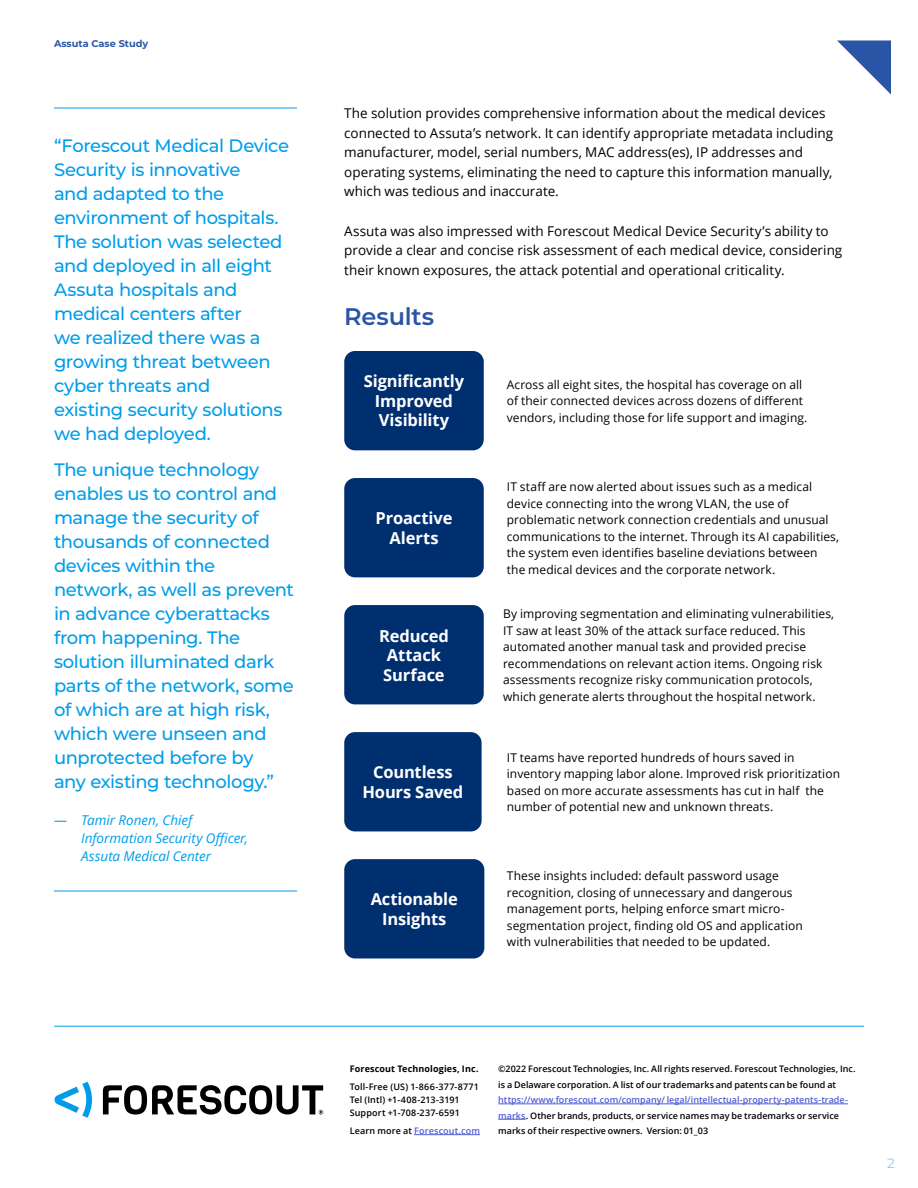
<style>
.page{position:relative;width:918px;height:1188px;background:#fff}
.page>*{position:absolute;margin:0;border:0;box-sizing:border-box;transform-origin:0 0}
.H1_Bold{font:600 24px "Montserrat";letter-spacing:-.005em;color:#2a55a6}
.t1{font:500 18px/24px "Montserrat";letter-spacing:-.02em;color:#009dea}
.Body{font:700 16.5px/19.5px "Open Sans";letter-spacing:-.01em;color:#fff;text-align:center}
.Body-2{font:13.5px/19.5px "Open Sans";color:#000}
.Quote_Attribution{font:italic 13.5px/18px "Open Sans";color:#009dea}
.t2{font:13.5px "Montserrat";color:#80cef5}
.Body_Sub{font:12px/16.5px "Open Sans";letter-spacing:.005em;color:#000}
.t3{font:700 9.75px "Montserrat";color:#2a55a6}
.t4{font:600 9px/15.5px "Open Sans";color:#000}
.t5{font:700 9px "Open Sans";letter-spacing:.015em;color:#000}
.t6{font:600 9px "Open Sans";letter-spacing:.015em;color:#4f5cd6}
.s1{color:#000}
.s2{color:#4f5cd6}
</style>
<div class="page">
<hr style="left:414px;top:1134px;width:66px;height:1px;background:#4f5cd6">
<hr style="left:498px;top:1104px;width:350px;height:1px;background:#4f5cd6">
<svg style="left:498px;top:1119px;width:28px;height:1px"></svg>
<svg style="left:54px;top:1082px;width:38px;height:36px"></svg>
<svg style="left:103px;top:1085px;width:220px;height:30px"></svg>
<hr style="left:54px;top:1026px;width:810px;height:1px;background:#009dea">
<svg style="left:837px;top:40px;width:54px;height:54px"></svg>
<div style="left:344px;top:732px;width:138px;height:99px;background:#002f70;border-radius:11px"></div>
<div style="left:344px;top:859px;width:140px;height:99px;background:#002f70;border-radius:11px"></div>
<div style="left:344px;top:605px;width:140px;height:99px;background:#002f70;border-radius:11px"></div>
<div style="left:344px;top:351px;width:140px;height:99px;background:#002f70;border-radius:11px"></div>
<div style="left:344px;top:478px;width:140px;height:99px;background:#002f70;border-radius:11px"></div>
<hr style="left:54px;top:108px;width:243px;height:1px;background:#009dea">
<hr style="left:54px;top:891px;width:243px;height:1px;background:#009dea">
<p class="t3" style="left:54px;top:37px;width:96px">Assuta Case Study</p>
<p class="t1" style="left:54px;top:133px;width:237px">“Forescout Medical Device<br>Security is innovative<br>and adapted to the environment of hospitals.<br>The solution was selected and deployed in all eight<br>Assuta hospitals and medical centers after<br>we realized there was a growing threat between cyber threats and<br>existing security solutions we had deployed.</p>
<p class="t1" style="left:54px;top:457px;width:242px">The unique technology enables us to control and manage the security of thousands of connected devices within the network, as well as prevent in advance cyberattacks from happening. The solution illuminated dark parts of the network, some of which are at high risk, which were unseen and unprotected before by<br>any existing technology.”</p>
<p class="Quote_Attribution" style="left:81px;top:811px;width:169px;text-indent:-27px">— Tamir Ronen, Chief<br>Information Security Officer,<br>Assuta Medical Center</p>
<p class="Body-2" style="left:344px;top:103px;width:491px">The solution provides comprehensive information about the medical devices connected to Assuta’s network. It can identify appropriate metadata including manufacturer, model, serial numbers, MAC address(es), IP addresses and operating systems, eliminating the need to capture this information manually, which was tedious and inaccurate.</p>
<p class="Body-2" style="left:344px;top:221px;width:500px">Assuta was also impressed with Forescout Medical Device Security’s ability to provide a clear and concise risk assessment of each medical device, considering their known exposures, the attack potential and operational criticality.</p>
<p class="H1_Bold" style="left:344px;top:300px;width:92px">Results</p>
<p class="Body" style="left:364px;top:371px;width:102px">Significantly<br>Improved<br>Visibility</p>
<p class="Body_Sub" style="left:507px;top:376px;width:302px">Across all eight sites, the hospital has coverage on all of their connected devices across dozens of different vendors, including those for life support and imaging.</p>
<p class="Body" style="left:376px;top:508px;width:78px">Proactive<br>Alerts</p>
<p class="Body" style="left:379px;top:625px;width:71px;text-align:left">Reduced<br>Attack<br>Surface</p>
<p class="Body" style="left:373px;top:762px;width:81px">Countless</p>
<p class="Body" style="left:362px;top:782px;width:102px">Hours Saved</p>
<p class="Body" style="left:371px;top:889px;width:89px">Actionable<br>Insights</p>
<p class="Body_Sub" style="left:507px;top:478px;width:334px">IT staff are now alerted about issues such as a medical device connecting into the wrong VLAN, the use of problematic network connection credentials and unusual communications to the internet. Through its AI capabilities, the system even identifies baseline deviations between the medical devices and the corporate network.</p>
<p class="Body_Sub" style="left:503px;top:605px;width:333px">By improving segmentation and eliminating vulnerabilities, IT saw at least 30% of the attack surface reduced. This automated another manual task and provided precise recommendations on relevant action items. Ongoing risk assessments recognize risky communication protocols, which generate alerts throughout the hospital network.</p>
<p class="Body_Sub" style="left:507px;top:749px;width:335px">IT teams have reported hundreds of hours saved in inventory mapping labor alone. Improved risk prioritization based on more accurate assessments has cut in half the number of potential new and unknown threats.</p>
<p class="Body_Sub" style="left:507px;top:867px;width:297px">These insights included: default password usage recognition, closing of unnecessary and dangerous management ports, helping enforce smart micro&shy;segmentation project, finding old OS and application with vulnerabilities that needed to be updated.</p>
<p class="t5" style="left:350px;top:1063px;width:130px">Forescout Technologies, Inc.</p>
<p class="t4" style="left:350px;top:1081px;width:131px;line-height:12.8px">Toll-Free (US) 1-866-377-8771<br>Tel (Intl) +1-408-213-3191<br>Support +1-708-237-6591</p>
<p class="t6" style="left:350px;top:1125px;width:132px"><span class="s1">Learn more at</span> Forescout.com</p>
<p class="t4" style="left:498px;top:1061px;width:359px">©2022 Forescout Technologies, Inc. All rights reserved. Forescout Technologies, Inc. is a Delaware corporation. A list of our trademarks and patents can be found at</p>
<p class="t4" style="left:498px;top:1092px;width:351px"><span class="s2">https://www.forescout.com/company/ legal/intellectual-property-patents-trade&shy;marks</span>. Other brands, products, or service names may be trademarks or service marks of their respective owners. Version: 01_03</p>
<p class="t2" style="left:887px;top:1153px;width:9px">2</p>
</div>
